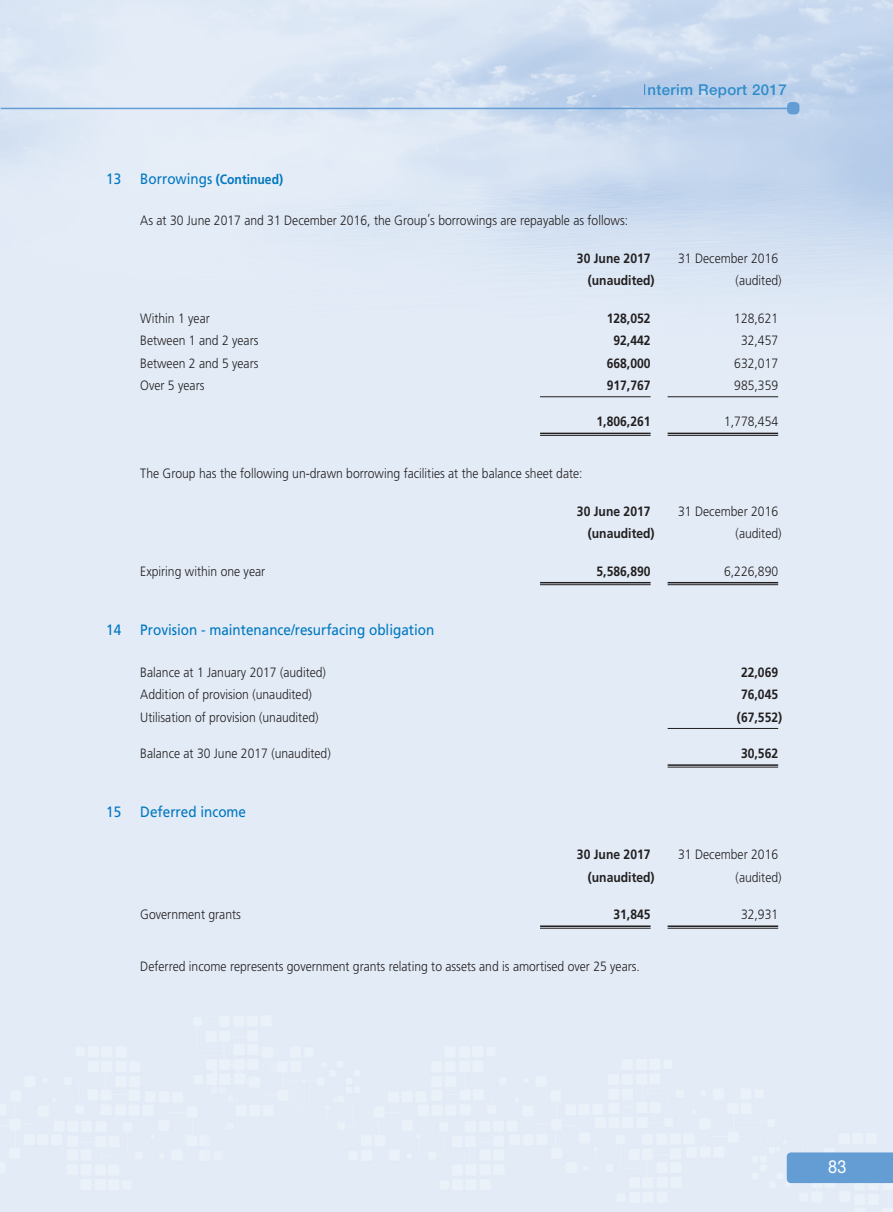
<style>
.page{position:relative;width:893px;height:1212px;background:#fff}
.page>*{position:absolute;margin:0;border:0;box-sizing:border-box;transform-origin:0 0}
.t1{font:18px "Helvetica Neue LT Std";color:#fff;scale:.9 1}
._4__副標題{font:15px "Frutiger LT Std";color:#0077c0;scale:.9 1}
.t2{font:500 15px "Helvetica Neue LT Std";letter-spacing:.025em;color:#0077c0}
._1__內文{font:300 13.5px "Frutiger LT Std";color:#231f20;scale:.9 1}
._1__內文-2{font:700 13.5px "Frutiger LT Std";color:#231f20;scale:.9 1}
._4__副標題-2{font:700 13.5px "Frutiger LT Std";color:#0077c0;scale:.9 1}
.s1{font-weight:400;font-size:15px}
.s2{font-stretch:condensed}
</style>
<div class="page">
<div style="left:787px;top:102px;width:12px;height:12px;background:#639dd4;border-radius:4px"></div>
<hr style="left:1px;top:108px;width:790px;height:1px;background:#639dd4">
<div style="left:787px;top:1152px;width:106px;height:31px;background:#639dd4"></div>
<hr style="left:540px;top:396px;width:111px;height:1px;background:#231f20">
<hr style="left:668px;top:396px;width:110px;height:1px;background:#231f20">
<hr style="left:540px;top:433px;width:111px;height:1px;background:#231f20">
<hr style="left:540px;top:435px;width:111px;height:1px;background:#231f20">
<hr style="left:668px;top:433px;width:110px;height:1px;background:#231f20">
<hr style="left:668px;top:435px;width:110px;height:1px;background:#231f20">
<hr style="left:540px;top:582px;width:111px;height:1px;background:#231f20">
<hr style="left:540px;top:584px;width:111px;height:1px;background:#231f20">
<hr style="left:668px;top:582px;width:110px;height:1px;background:#231f20">
<hr style="left:668px;top:584px;width:110px;height:1px;background:#231f20">
<hr style="left:668px;top:728px;width:110px;height:1px;background:#231f20">
<hr style="left:668px;top:764px;width:110px;height:2px;background:#231f20">
<hr style="left:668px;top:767px;width:110px;height:1px;background:#231f20">
<hr style="left:540px;top:925px;width:111px;height:2px;background:#231f20">
<hr style="left:540px;top:928px;width:111px;height:1px;background:#231f20">
<hr style="left:668px;top:925px;width:110px;height:2px;background:#231f20">
<hr style="left:668px;top:928px;width:110px;height:1px;background:#231f20">
<p class="t2" style="left:643px;top:81px;width:145px">Interim Report 2017</p>
<p class="_4__副標題" style="left:106px;top:169px;width:18px">13</p>
<p class="_4__副標題-2" style="left:140px;top:171px;width:160px"><span class="s1">Borrowings</span> (Continued)</p>
<p class="_1__內文" style="left:140px;top:213px;width:543px">As at 30 June 2017 and 31 December 2016, the Group<span class="s2">’</span>s borrowings are repayable as follows:</p>
<p class="_1__內文-2" style="left:577px;top:250px;width:83px">30 June 2017</p>
<p class="_1__內文" style="left:678px;top:250px;width:113px">31 December 2016</p>
<p class="_1__內文-2" style="left:588px;top:272px;width:76px">(unaudited)</p>
<p class="_1__內文" style="left:736px;top:273px;width:53px">(audited)</p>
<p class="_1__內文" style="left:140px;top:310px;width:79px">Within 1 year</p>
<p class="_1__內文-2" style="left:607px;top:310px;width:50px">128,052</p>
<p class="_1__內文" style="left:734px;top:310px;width:50px">128,621</p>
<p class="_1__內文" style="left:140px;top:333px;width:133px">Between 1 and 2 years</p>
<p class="_1__內文-2" style="left:613px;top:332px;width:43px">92,442</p>
<p class="_1__內文" style="left:741px;top:333px;width:43px">32,457</p>
<p class="_1__內文" style="left:140px;top:355px;width:133px">Between 2 and 5 years</p>
<p class="_1__內文-2" style="left:607px;top:355px;width:50px">668,000</p>
<p class="_1__內文" style="left:734px;top:355px;width:50px">632,017</p>
<p class="_1__內文" style="left:140px;top:378px;width:73px">Over 5 years</p>
<p class="_1__內文-2" style="left:607px;top:377px;width:50px">917,767</p>
<p class="_1__內文" style="left:734px;top:378px;width:50px">985,359</p>
<p class="_1__內文-2" style="left:597px;top:414px;width:62px">1,806,261</p>
<p class="_1__內文" style="left:724px;top:414px;width:62px">1,778,454</p>
<p class="_1__內文" style="left:140px;top:466px;width:493px">The Group has the following un-drawn borrowing facilities at the balance sheet date:</p>
<p class="_1__內文-2" style="left:577px;top:503px;width:83px">30 June 2017</p>
<p class="_1__內文" style="left:678px;top:503px;width:113px">31 December 2016</p>
<p class="_1__內文-2" style="left:588px;top:526px;width:76px">(unaudited)</p>
<p class="_1__內文" style="left:736px;top:526px;width:53px">(audited)</p>
<p class="_1__內文" style="left:140px;top:563px;width:140px">Expiring within one year</p>
<p class="_1__內文-2" style="left:597px;top:563px;width:62px">5,586,890</p>
<p class="_1__內文" style="left:724px;top:563px;width:62px">6,226,890</p>
<p class="_4__副標題" style="left:106px;top:621px;width:18px">14</p>
<p class="_4__副標題" style="left:140px;top:621px;width:328px">Provision - maintenance/resurfacing obligation</p>
<p class="_1__內文" style="left:140px;top:664px;width:208px">Balance at 1 January 2017 (audited)</p>
<p class="_1__內文-2" style="left:741px;top:664px;width:43px">22,069</p>
<p class="_1__內文" style="left:140px;top:687px;width:192px">Addition of provision (unaudited)</p>
<p class="_1__內文-2" style="left:741px;top:687px;width:43px">76,045</p>
<p class="_1__內文" style="left:140px;top:709px;width:200px">Utilisation of provision (unaudited)</p>
<p class="_1__內文-2" style="left:737px;top:709px;width:52px">(67,552)</p>
<p class="_1__內文" style="left:140px;top:746px;width:213px">Balance at 30 June 2017 (unaudited)</p>
<p class="_1__內文-2" style="left:741px;top:745px;width:43px">30,562</p>
<p class="_4__副標題" style="left:106px;top:803px;width:18px">15</p>
<p class="_4__副標題" style="left:140px;top:803px;width:119px">Deferred income</p>
<p class="_1__內文-2" style="left:577px;top:847px;width:83px">30 June 2017</p>
<p class="_1__內文" style="left:678px;top:847px;width:113px">31 December 2016</p>
<p class="_1__內文-2" style="left:588px;top:869px;width:76px">(unaudited)</p>
<p class="_1__內文" style="left:736px;top:869px;width:53px">(audited)</p>
<p class="_1__內文" style="left:140px;top:907px;width:113px">Government grants</p>
<p class="_1__內文-2" style="left:613px;top:907px;width:43px">31,845</p>
<p class="_1__內文" style="left:741px;top:907px;width:43px">32,931</p>
<p class="_1__內文" style="left:140px;top:959px;width:557px">Deferred income represents government grants relating to assets and is amortised over 25 years.</p>
<h1 class="t1" style="left:828px;top:1156px;width:22px">83</h1>
</div>
